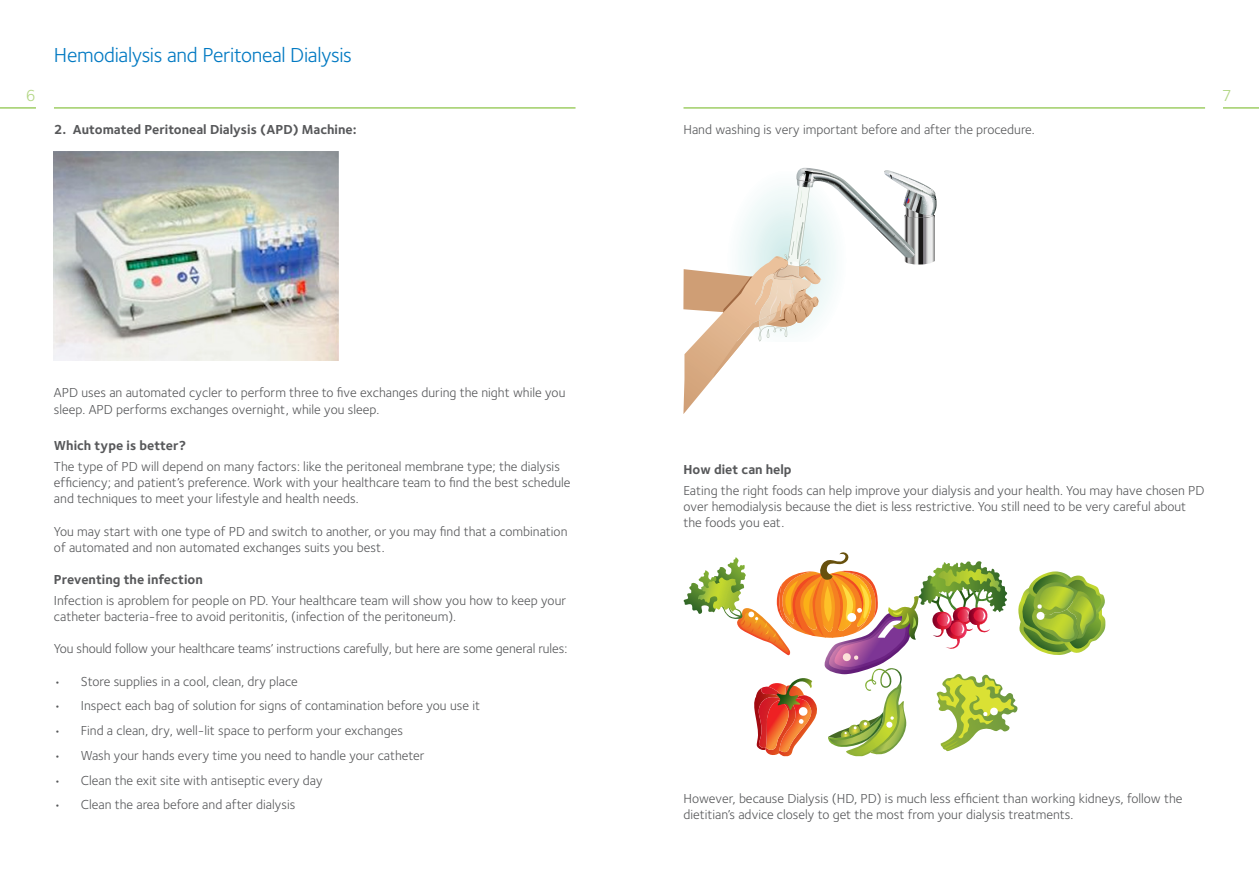
<style>
.page{position:relative;width:1259px;height:893px;background:#fff}
.page>*{position:absolute;margin:0;border:0;box-sizing:border-box;transform-origin:0 0}
.Inner_-_Heading_2{font:21px "Foundry Sterling";letter-spacing:-.015em;color:#0079c2}
.Inner_-_Body{font:16.5px "Foundry Sterling";color:#b2d684}
.t1{font:13.5px/16.2px "Foundry Sterling";color:#57585a}
.t2{font:700 13.5px "Foundry Sterling";color:#57585a}
</style>
<div class="page">
<hr style="left:683px;top:107px;width:522px;height:2px;background:#9fce66">
<hr style="left:1223px;top:107px;width:36px;height:2px;background:#9fce66">
<hr style="left:54px;top:107px;width:521px;height:2px;background:#9fce66">
<hr style="left:0;top:107px;width:36px;height:2px;background:#9fce66">
<img style="left:54px;top:151px;width:285px;height:209px">
<svg style="left:683px;top:168px;width:253px;height:246px"></svg>
<svg style="left:684px;top:552px;width:421px;height:204px"></svg>
<p class="Inner_-_Heading_2" style="left:54px;top:40px;width:299px">Hemodialysis and Peritoneal Dialysis</p>
<p class="Inner_-_Body" style="left:26px;top:84px;width:11px">6</p>
<p class="Inner_-_Body" style="left:1222px;top:84px;width:11px">7</p>
<p class="t2" style="left:54px;top:121px;width:304px">2. Automated Peritoneal Dialysis (APD) Machine:</p>
<p class="t1" style="left:54px;top:384px;width:513px">APD uses an automated cycler to perform three to five exchanges during the night while you sleep. APD performs exchanges overnight, while you sleep.</p>
<p class="t2" style="left:54px;top:438px;width:134px">Which type is better?</p>
<p class="t1" style="left:54px;top:458px;width:518px">The type of PD will depend on many factors: like the peritoneal membrane type; the dialysis efficiency; and patient’s preference. Work with your healthcare team to find the best schedule and techniques to meet your lifestyle and health needs.</p>
<p class="t1" style="left:54px;top:523px;width:515px">You may start with one type of PD and switch to another, or you may find that a combination of automated and non automated exchanges suits you best.</p>
<p class="t2" style="left:54px;top:572px;width:150px">Preventing the infection</p>
<p class="t1" style="left:54px;top:592px;width:514px">Infection is aproblem for people on PD. Your healthcare team will show you how to keep your catheter bacteria-free to avoid peritonitis, (infection of the peritoneum).</p>
<p class="t1" style="left:54px;top:640px;width:515px">You should follow your healthcare teams’ instructions carefully, but here are some general rules:</p>
<p class="t1" style="left:54px;top:673px;width:245px">• Store supplies in a cool, clean, dry place</p>
<p class="t1" style="left:54px;top:697px;width:427px">• Inspect each bag of solution for signs of contamination before you use it</p>
<p class="t1" style="left:54px;top:722px;width:350px">• Find a clean, dry, well-lit space to perform your exchanges</p>
<p class="t1" style="left:54px;top:747px;width:372px">• Wash your hands every time you need to handle your catheter</p>
<p class="t1" style="left:54px;top:771px;width:270px">• Clean the exit site with antiseptic every day</p>
<p class="t1" style="left:54px;top:796px;width:243px">• Clean the area before and after dialysis</p>
<p class="t1" style="left:683px;top:121px;width:353px">Hand washing is very important before and after the procedure.</p>
<p class="t2" style="left:683px;top:462px;width:110px">How diet can help</p>
<p class="t1" style="left:683px;top:482px;width:522px">Eating the right foods can help improve your dialysis and your health. You may have chosen PD over hemodialysis because the diet is less restrictive. You still need to be very careful about the foods you eat.</p>
<p class="t1" style="left:683px;top:789px;width:500px">However, because Dialysis (HD, PD) is much less efficient than working kidneys, follow the dietitian’s advice closely to get the most from your dialysis treatments.</p>
</div>
